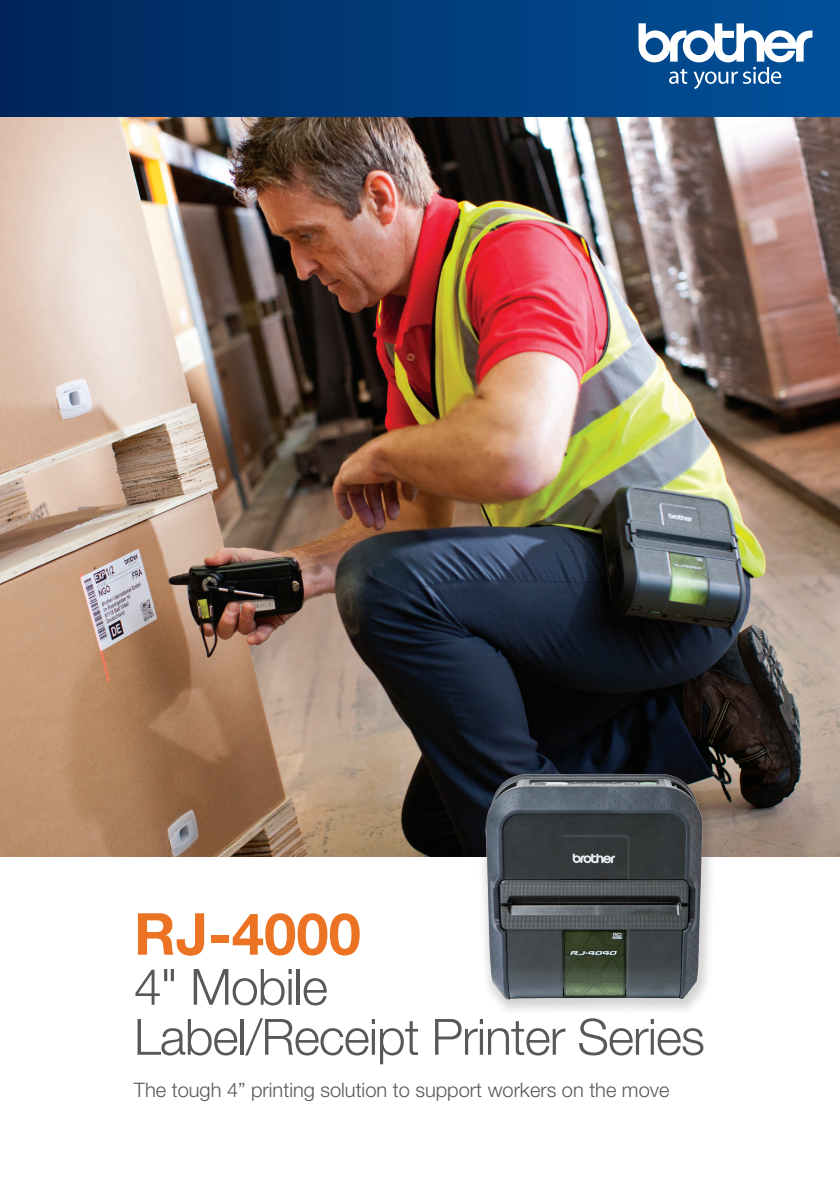
<style>
.page{position:relative;width:840px;height:1191px;background:#fff}
.page>*{position:absolute;margin:0;border:0;box-sizing:border-box;transform-origin:0 0}
.t1{font:700 58px "Helvetica Neue LT Std";color:#ec7323}
.t2{font:300 50px/50px "Helvetica Neue LT Std";letter-spacing:-.02em;color:#57585a}
.t3{font:300 20px "Helvetica Neue LT Std";color:#57585a}
</style>
<div class="page">
<img style="left:0;top:116px;width:839px;height:740px">
<div style="left:476px;top:767px;width:241px;height:249px;background:#231f20;opacity:.2"></div>
<img style="left:469px;top:763px;width:236px;height:244px">
<div style="left:0;top:0;width:839px;height:116px;background:linear-gradient(to right,#00255a,#01519a)"></div>
<svg style="left:638px;top:23px;width:174px;height:66px"></svg>
<p class="t1" style="left:134px;top:898px;width:228px">RJ-4000</p>
<p class="t2" style="left:134px;top:961px;width:572px">4" Mobile<br>Label/Receipt Printer Series</p>
<p class="t3" style="left:134px;top:1078px;width:536px">The tough 4” printing solution to support workers on the move</p>
</div>
